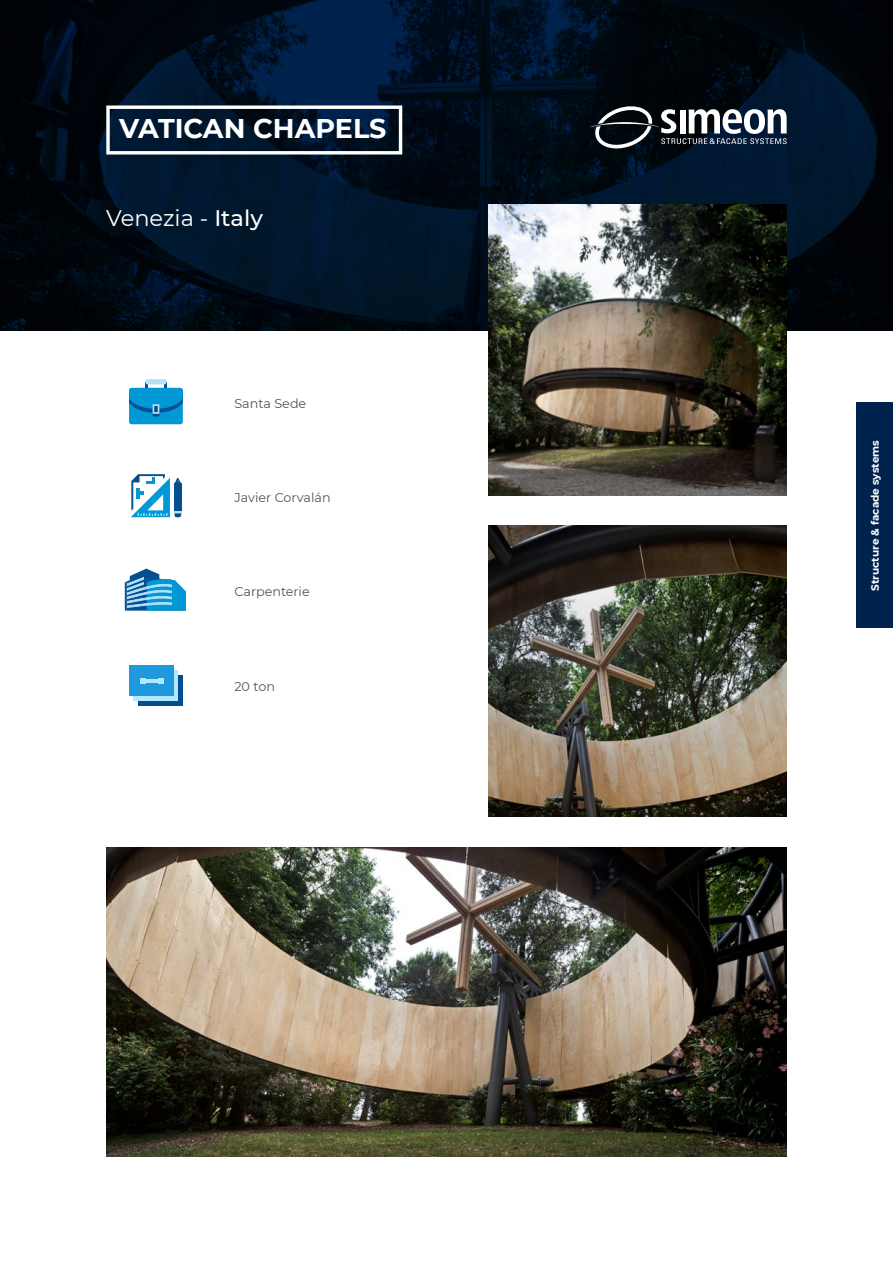
<style>
.page{position:relative;width:893px;height:1263px;background:#fff}
.page>*{position:absolute;margin:0;border:0;box-sizing:border-box;transform-origin:0 0}
.t1{font:700 27px "Montserrat";color:#fff}
.t2{font:22.5px "Montserrat";color:#fff}
.t3{font:12.75px "Montserrat";color:#4c565c}
.t4{font:700 10.5px "Montserrat";color:#fff}
.s1{font-weight:500}
</style>
<div class="page">
<svg style="left:0;top:0;width:893px;height:330px;background:#000e1e"></svg>
<img style="left:489px;top:525px;width:298px;height:291px">
<img style="left:489px;top:204px;width:298px;height:291px">
<img style="left:106px;top:848px;width:681px;height:309px">
<svg style="left:590px;top:105px;width:197px;height:46px"></svg>
<div style="left:129px;top:388px;width:54px;height:36px;background:#0099d6;border-radius:3px"></div>
<svg style="left:129px;top:379px;width:54px;height:37px"></svg>
<svg style="left:131px;top:474px;width:50px;height:43px"></svg>
<div style="left:856px;top:403px;width:37px;height:225px;background:#00234e"></div>
<div style="left:138px;top:675px;width:45px;height:30px;background:#004d8f"></div>
<div style="left:133px;top:670px;width:45px;height:30px;background:#b3e8ff"></div>
<div style="left:129px;top:665px;width:45px;height:31px;background:#1f99de"></div>
<svg style="left:140px;top:678px;width:6px;height:6px"></svg>
<svg style="left:158px;top:678px;width:5px;height:6px"></svg>
<hr style="left:143px;top:679px;width:18px;height:4px;background:#b3e8ff">
<svg style="left:125px;top:569px;width:61px;height:42px"></svg>
<hr style="left:172px;top:581px;width:3px;height:26px;background:#0099d6">
<div style="left:106px;top:105px;width:296px;height:49px;border:3px solid #fff"></div>
<h1 class="t1" style="left:119px;top:109px;width:269px">VATICAN CHAPELS</h1>
<h2 class="t2" style="left:106px;top:202px;width:158px">Venezia - <span class="s1">Italy</span></h2>
<p class="t3" style="left:234px;top:395px;width:73px">Santa Sede</p>
<p class="t3" style="left:234px;top:489px;width:98px">Javier Corvalán</p>
<p class="t3" style="left:234px;top:582px;width:77px">Carpenterie</p>
<p class="t3" style="left:234px;top:678px;width:42px">20 ton</p>
<p class="t4" style="left:867px;top:591px;width:152px;rotate:-90deg">Structure &amp; facade systems</p>
</div>
